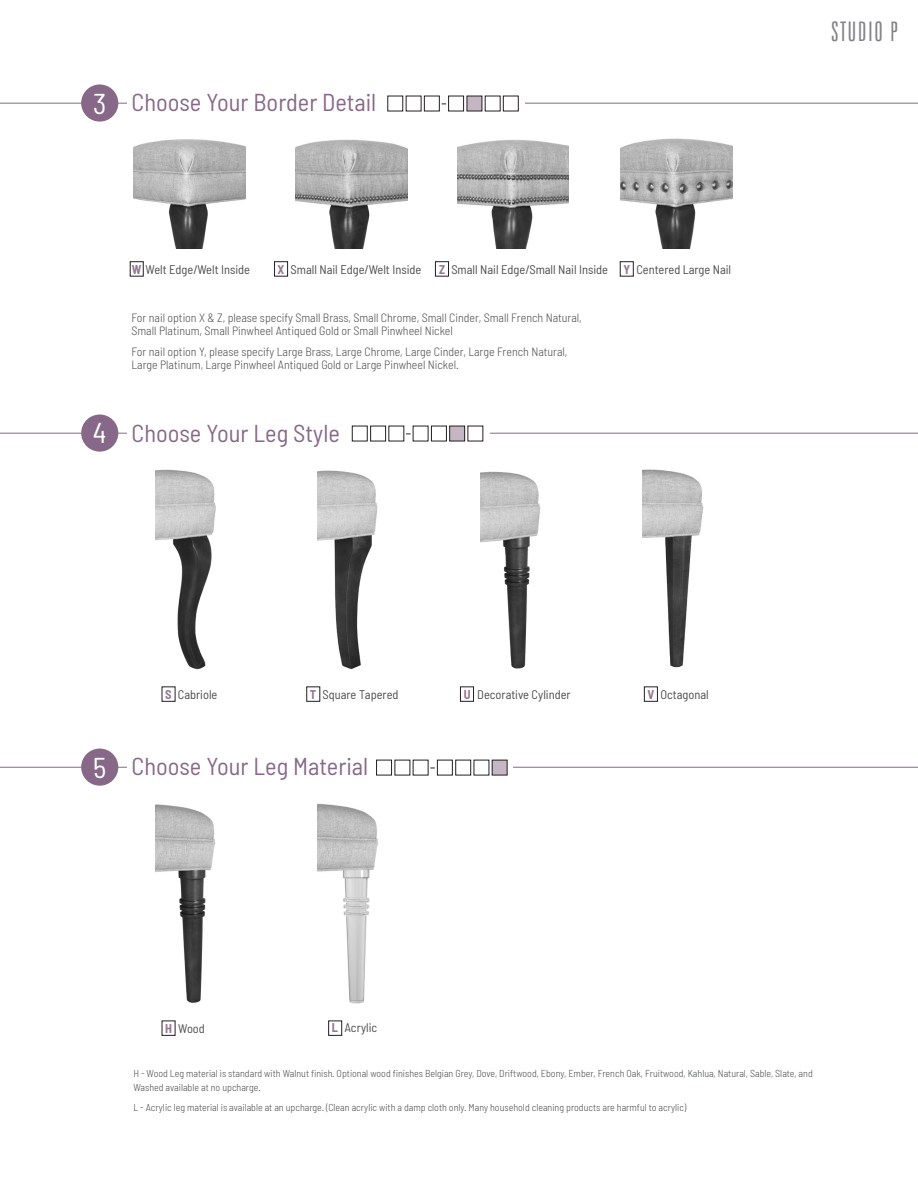
<style>
.page{position:relative;width:918px;height:1188px;background:#fff}
.page>*{position:absolute;margin:0;border:0;box-sizing:border-box;transform-origin:0 0}
.t1{font:semi-condensed 28.65px "Barlow";color:#fff}
.t2{font:300 extra-condensed 27px "Zurich BT";letter-spacing:.05em;color:#808285}
.t3{font:semi-condensed 24.45px "Barlow";color:#876888}
.t4{font:semi-condensed 12.45px "Barlow";color:#4b4c4d}
.t5{font:300 semi-condensed 12px/13.5px "Barlow";color:#4b4c4d}
.t6{font:300 semi-condensed 10.05px/13.5px "Barlow";color:#4b4c4d}
.s1{font-weight:700;color:#937894}
</style>
<div class="page">
<hr style="left:0;top:103px;width:918px;height:1px;background:#876888">
<div style="left:127px;top:95px;width:398px;height:16px;background:#fff"></div>
<div style="left:81px;top:84px;width:37px;height:38px;background:#876888;border-radius:50%"></div>
<img style="left:134px;top:139px;width:112px;height:110px">
<div style="left:130px;top:261px;width:13px;height:15px;border:1px solid #231f20"></div>
<img style="left:295px;top:139px;width:112px;height:110px">
<div style="left:274px;top:261px;width:14px;height:15px;border:1px solid #231f20"></div>
<img style="left:457px;top:140px;width:112px;height:109px">
<div style="left:435px;top:261px;width:14px;height:15px;border:1px solid #231f20"></div>
<img style="left:620px;top:138px;width:112px;height:111px">
<div style="left:620px;top:261px;width:14px;height:15px;border:1px solid #231f20"></div>
<div style="left:448px;top:96px;width:16px;height:15px;border:1px solid #231f20"></div>
<div style="left:424px;top:96px;width:16px;height:15px;border:1px solid #231f20"></div>
<div style="left:467px;top:96px;width:15px;height:15px;background:#c5b6c3"></div>
<div style="left:503px;top:96px;width:16px;height:15px;border:1px solid #231f20"></div>
<hr style="left:0;top:433px;width:918px;height:1px;background:#876888">
<div style="left:127px;top:425px;width:362px;height:16px;background:#fff"></div>
<div style="left:81px;top:415px;width:37px;height:37px;background:#876888;border-radius:50%"></div>
<img style="left:155px;top:469px;width:61px;height:201px">
<img style="left:318px;top:470px;width:60px;height:200px">
<div style="left:307px;top:687px;width:13px;height:15px;border:1px solid #231f20"></div>
<img style="left:480px;top:471px;width:61px;height:198px">
<div style="left:460px;top:687px;width:14px;height:15px;border:1px solid #231f20"></div>
<img style="left:642px;top:469px;width:62px;height:199px">
<div style="left:644px;top:687px;width:14px;height:15px;border:1px solid #231f20"></div>
<div style="left:352px;top:426px;width:15px;height:15px;border:1px solid #231f20"></div>
<div style="left:450px;top:426px;width:15px;height:15px;background:#c5b6c3"></div>
<div style="left:449px;top:426px;width:16px;height:15px;border:1px solid #231f20"></div>
<div style="left:370px;top:426px;width:16px;height:15px;border:1px solid #231f20"></div>
<div style="left:431px;top:426px;width:16px;height:15px;border:1px solid #231f20"></div>
<hr style="left:0;top:767px;width:918px;height:1px;background:#876888">
<div style="left:127px;top:759px;width:386px;height:17px;background:#fff"></div>
<div style="left:81px;top:749px;width:37px;height:37px;background:#876888;border-radius:50%"></div>
<img style="left:155px;top:804px;width:61px;height:199px">
<div style="left:162px;top:1021px;width:13px;height:15px;border:1px solid #231f20"></div>
<img style="left:318px;top:803px;width:60px;height:201px">
<div style="left:328px;top:1021px;width:14px;height:15px;border:1px solid #231f20"></div>
<div style="left:376px;top:760px;width:16px;height:15px;border:1px solid #231f20"></div>
<div style="left:437px;top:760px;width:16px;height:15px;border:1px solid #231f20"></div>
<div style="left:456px;top:760px;width:15px;height:15px;border:1px solid #231f20"></div>
<div style="left:492px;top:760px;width:15px;height:15px;background:#c5b6c3"></div>
<div style="left:492px;top:760px;width:15px;height:15px;border:1px solid #231f20"></div>
<p class="t1" style="left:93px;top:86px;width:15px">3</p>
<p class="t3" style="left:132px;top:87px;width:246px">Choose Your Border Detail</p>
<p class="t4" style="left:132px;top:262px;width:120px"><span class="s1">W</span> Welt Edge/Welt Inside</p>
<p class="t4" style="left:278px;top:261px;width:145px"><span class="s1">X</span> Small Nail Edge/Welt Inside</p>
<p class="t4" style="left:439px;top:262px;width:170px"><span class="s1">Z</span> Small Nail Edge/Small Nail Inside</p>
<p class="t4" style="left:623px;top:261px;width:109px"><span class="s1">Y</span> Centered Large Nail</p>
<p class="t5" style="left:132px;top:310px;width:452px">For nail option X &amp; Z, please specify Small Brass, Small Chrome, Small Cinder, Small French Natural,<br>Small Platinum, Small Pinwheel Antiqued Gold or Small Pinwheel Nickel</p>
<p class="t5" style="left:132px;top:344px;width:438px">For nail option Y, please specify Large Brass, Large Chrome, Large Cinder, Large French Natural,<br>Large Platinum, Large Pinwheel Antiqued Gold or Large Pinwheel Nickel.</p>
<p class="t1" style="left:93px;top:415px;width:15px">4</p>
<p class="t3" style="left:132px;top:418px;width:210px">Choose Your Leg Style</p>
<p class="t4" style="left:165px;top:687px;width:54px"><span class="s1">S</span> Cabriole</p>
<p class="t4" style="left:310px;top:687px;width:90px"><span class="s1">T</span> Square Tapered</p>
<p class="t4" style="left:464px;top:687px;width:108px"><span class="s1">U</span> Decorative Cylinder</p>
<p class="t4" style="left:647px;top:687px;width:63px"><span class="s1">V</span> Octagonal</p>
<p class="t1" style="left:93px;top:750px;width:15px">5</p>
<p class="t3" style="left:132px;top:751px;width:238px">Choose Your Leg Material</p>
<h2 class="t2" style="left:831px;top:16px;width:68px">STUDIO P</h2>
<p class="t4" style="left:165px;top:1021px;width:41px"><span class="s1">H</span> Wood</p>
<p class="t4" style="left:332px;top:1020px;width:47px"><span class="s1">L</span> Acrylic</p>
<p class="t6" style="left:133px;top:1067px;width:681px">H - Wood Leg material is standard with Walnut finish. Optional wood finishes Belgian Grey, Dove, Driftwood, Ebony, Ember, French Oak, Fruitwood, Kahlua, Natural, Sable, Slate, and<br>Washed available at no upcharge.</p>
<p class="t6" style="left:133px;top:1100px;width:554px">L - Acrylic leg material is available at an upcharge. (Clean acrylic with a damp cloth only. Many household cleaning products are harmful to acrylic)</p>
</div>
